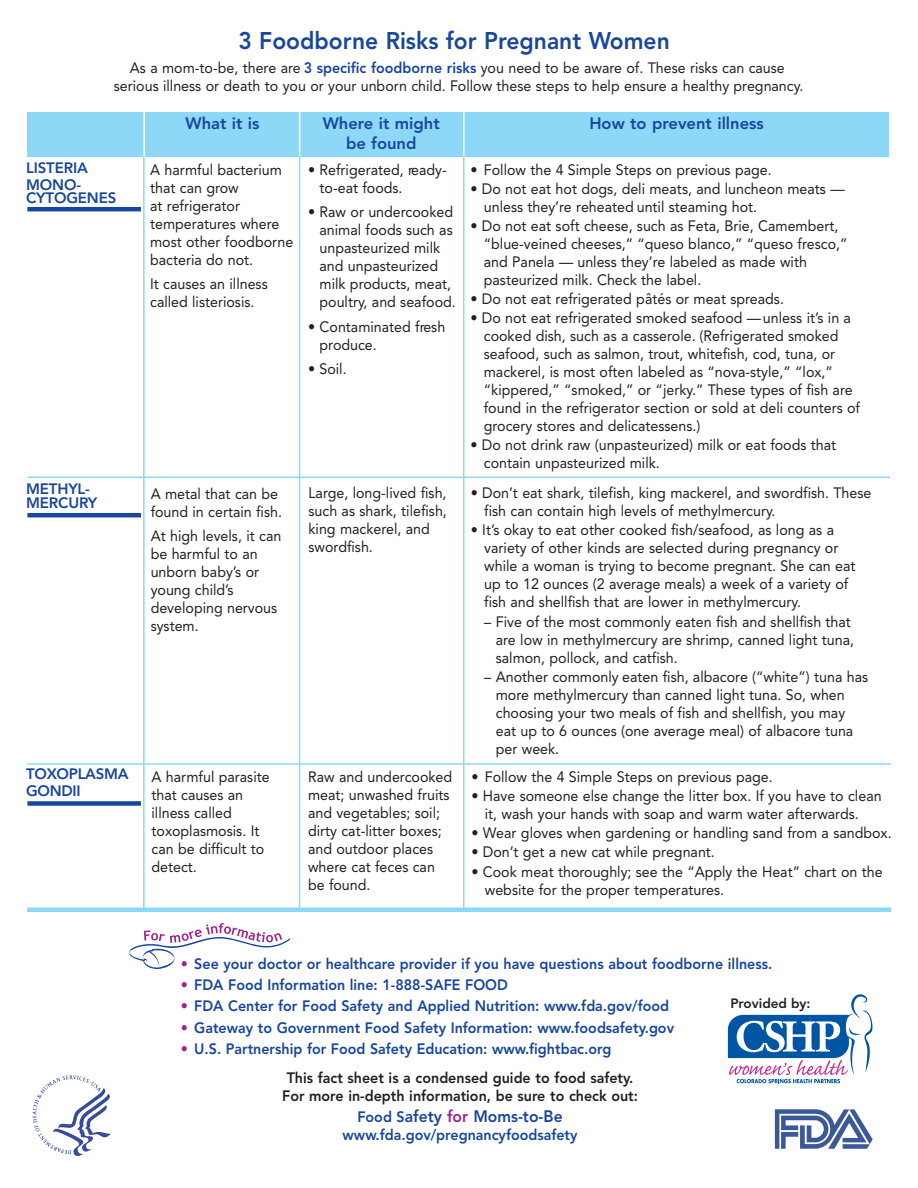
<style>
.page{position:relative;width:918px;height:1188px;background:#fff}
.page>*{position:absolute;margin:0;border:0;box-sizing:border-box;transform-origin:0 0}
.t1{font:800 24px "Avenir";color:#18469d;scale:.95 1}
.t2{font:800 16.5px "Avenir";color:#18469d}
.t3{font:800 16.5px "Avenir";color:#18469d;scale:.95 1}
.t4{font:15px/18px "Avenir";color:#231f20;scale:.95 1}
.t5{font:800 15px/29.4px "Avenir";color:#18469d;scale:.95 1}
.t6{font:800 15px "Avenir";color:#231f20;scale:.95 1}
.t7{font:800 15px/16.8px "Avenir";color:#18469d}
.t8{font:800 15px/16.8px "Avenir";letter-spacing:-.02em;color:#18469d}
.t9{font:800 13.5px "Avenir";color:#231f20}
.s1{font-weight:800;color:#18469d}
.s2{color:#a2238e}
.s3{color:#231f20}
.s4{font-size:15px}
</style>
<div class="page">
<hr style="left:299px;top:132px;width:1px;height:777px;background:#8dd7f7">
<hr style="left:463px;top:132px;width:1px;height:776px;background:#8dd7f7">
<hr style="left:143px;top:132px;width:2px;height:777px;background:#8dd7f7">
<div style="left:27px;top:112px;width:862px;height:44px;background:#8dd7f7"></div>
<hr style="left:299px;top:111px;width:1px;height:45px;background:#fff">
<hr style="left:463px;top:111px;width:2px;height:45px;background:#fff">
<hr style="left:143px;top:111px;width:2px;height:45px;background:#fff">
<svg style="left:129px;top:923px;width:161px;height:46px"></svg>
<hr style="left:27px;top:477px;width:863px;height:1px;background:#8dd7f7">
<hr style="left:27px;top:763px;width:864px;height:2px;background:#8dd7f7">
<hr style="left:27px;top:908px;width:864px;height:4px;background:#8dd7f7">
<svg style="left:775px;top:1109px;width:98px;height:40px"></svg>
<svg style="left:33px;top:1075px;width:78px;height:81px"></svg>
<hr style="left:27px;top:207px;width:114px;height:4px;background:#18469d">
<hr style="left:27px;top:513px;width:114px;height:4px;background:#18469d">
<div style="left:27px;top:801px;width:114px;height:5px;background:#18469d"></div>
<svg style="left:728px;top:994px;width:145px;height:89px"></svg>
<p class="t1" style="left:238px;top:26px;width:456px">3 Foodborne Risks for Pregnant Women</p>
<p class="t4" style="left:114px;top:59px;width:727px;text-align:center">As a mom-to-be, there are <span class="s1">3 specific foodborne risks</span> you need to be aware of. These risks can cause serious illness or death to you or your unborn child. Follow these steps to help ensure a healthy pregnancy.</p>
<p class="t2" style="left:186px;top:114px;width:76px">What it is</p>
<p class="t2" style="left:323px;top:114px;width:119px">Where it might</p>
<p class="t2" style="left:589px;top:114px;width:176px">How to prevent illness</p>
<p class="t2" style="left:346px;top:134px;width:72px">be found</p>
<p class="t7" style="left:26px;top:160px;width:63px">LISTERIA<br>MONO-</p>
<p class="t7" style="left:26px;top:190px;width:92px">CYTOGENES</p>
<p class="t4" style="left:150px;top:161px;width:152px">A harmful bacterium that can grow<br>at refrigerator temperatures where most other foodborne bacteria do not.</p>
<p class="t4" style="left:150px;top:275px;width:125px">It causes an illness called listeriosis.</p>
<p class="t7" style="left:26px;top:482px;width:73px;line-height:13.5px">METHYL-<br>MERCURY</p>
<p class="t4" style="left:151px;top:485px;width:140px">A metal that can be found in certain fish.</p>
<p class="t4" style="left:151px;top:527px;width:139px">At high levels, it can be harmful to an unborn baby’s or young child’s developing nervous system.</p>
<p class="t4" style="left:320px;top:161px;width:135px;text-indent:-11px">• Refrigerated, ready&shy;to-eat foods.</p>
<p class="t4" style="left:320px;top:203px;width:145px;text-indent:-11px">• Raw or undercooked animal foods such as unpasteurized milk and unpasteurized milk products, meat, poultry, and seafood.</p>
<p class="t4" style="left:320px;top:317px;width:134px;text-indent:-11px">• Contaminated fresh produce.</p>
<p class="t4" style="left:308px;top:360px;width:42px">• Soil.</p>
<p class="t4" style="left:470px;top:161px;width:319px">• Follow the 4 Simple Steps on previous page.</p>
<p class="t4" style="left:484px;top:180px;width:381px;text-indent:-13px">• Do not eat hot dogs, deli meats, and luncheon meats — unless they’re reheated until steaming hot.</p>
<p class="t4" style="left:484px;top:217px;width:384px;text-indent:-13px">• Do not eat soft cheese, such as Feta, Brie, Camembert, “blue-veined cheeses,” “queso blanco,” “queso fresco,” and Panela — unless they’re labeled as made with pasteurized milk. Check the label.</p>
<p class="t4" style="left:470px;top:290px;width:332px">• Do not eat refrigerated pâtés or meat spreads.</p>
<p class="t4" style="left:484px;top:309px;width:398px;text-indent:-13px">• Do not eat refrigerated smoked seafood — unless it’s in a cooked dish, such as a casserole. (Refrigerated smoked seafood, such as salmon, trout, whitefish, cod, tuna, or mackerel, is most often labeled as “nova-style,” “lox,” “kippered,” “smoked,” or “jerky.” These types of fish are found in the refrigerator section or sold at deli counters of grocery stores and delicatessens.)</p>
<p class="t4" style="left:484px;top:436px;width:372px;text-indent:-13px">• Do not drink raw (unpasteurized) milk or eat foods that contain unpasteurized milk.</p>
<p class="t4" style="left:309px;top:484px;width:147px">Large, long-lived fish, such as shark, tilefish, king mackerel, and swordfish.</p>
<p class="t4" style="left:484px;top:484px;width:409px;text-indent:-13px">• Don’t eat shark, tilefish, king mackerel, and swordfish. These fish can contain high levels of methylmercury.</p>
<p class="t4" style="left:484px;top:521px;width:392px;text-indent:-13px">• It’s okay to eat other cooked fish/seafood, as long as a variety of other kinds are selected during pregnancy or while a woman is trying to become pregnant. She can eat up to 12 ounces (2 average meals) a week of a variety of fish and shellfish that are lower in methylmercury.</p>
<p class="t4" style="left:496px;top:612px;width:379px;text-indent:-11px">– Five of the most commonly eaten fish and shellfish that are low in methylmercury are shrimp, canned light tuna, salmon, pollock, and catfish.</p>
<p class="t4" style="left:496px;top:668px;width:393px;text-indent:-11px">– Another commonly eaten fish, albacore (“white”) tuna has more methylmercury than canned light tuna. So, when choosing your two meals of fish and shellfish, you may eat up to 6 ounces (one average meal) of albacore tuna per week.</p>
<p class="t8" style="left:26px;top:766px;width:104px">TOXOPLASMA<br>GONDII</p>
<p class="t4" style="left:152px;top:768px;width:126px">A harmful parasite that causes an illness called toxoplasmosis. It can be difficult to detect.</p>
<p class="t4" style="left:308px;top:768px;width:153px">Raw and undercooked meat; unwashed fruits and vegetables; soil; dirty cat-litter boxes; and outdoor places where cat feces can be found.</p>
<p class="t4" style="left:471px;top:768px;width:319px">• Follow the 4 Simple Steps on previous page.</p>
<p class="t4" style="left:485px;top:787px;width:419px;text-indent:-13px">• Have someone else change the litter box. If you have to clean it, wash your hands with soap and warm water afterwards.</p>
<p class="t4" style="left:471px;top:824px;width:444px">• Wear gloves when gardening or handling sand from a sandbox.</p>
<p class="t4" style="left:471px;top:843px;width:258px">• Don’t get a new cat while pregnant.</p>
<p class="t4" style="left:485px;top:862px;width:420px;text-indent:-13px">• Cook meat thoroughly; see the “Apply the Heat” chart on the website for the proper temperatures.</p>
<p class="t5" style="left:181px;top:949px;width:624px"><span class="s2">•</span> See your doctor or healthcare provider if you have questions about foodborne illness.</p>
<p class="t5" style="left:181px;top:970px;width:346px"><span class="s2">•</span> FDA Food Information line: 1-888-SAFE FOOD</p>
<p class="t5" style="left:181px;top:991px;width:516px"><span class="s2">•</span> FDA Center for Food Safety and Applied Nutrition: www.fda.gov/food</p>
<p class="t5" style="left:181px;top:1013px;width:521px"><span class="s2">•</span> Gateway to Government Food Safety Information: www.foodsafety.gov</p>
<p class="t5" style="left:287px;top:1034px;width:366px;text-indent:-106px"><span class="s2">•</span> U.S. Partnership for Food Safety Education: www.fightbac.org<br><span class="s3">This fact sheet is a condensed guide to food safety.</span></p>
<p class="t6" style="left:282px;top:1087px;width:376px">For more in-depth information, be sure to check out:</p>
<p class="t3" style="left:357px;top:1107px;width:218px"><span class="s4">Food S</span>afety <span class="s2">for</span> Moms-to-Be</p>
<p class="t5" style="left:343px;top:1120px;width:249px">www.fda.gov/pregnancyfoodsafety</p>
<p class="t9" style="left:730px;top:995px;width:82px">Provided by:</p>
</div>
